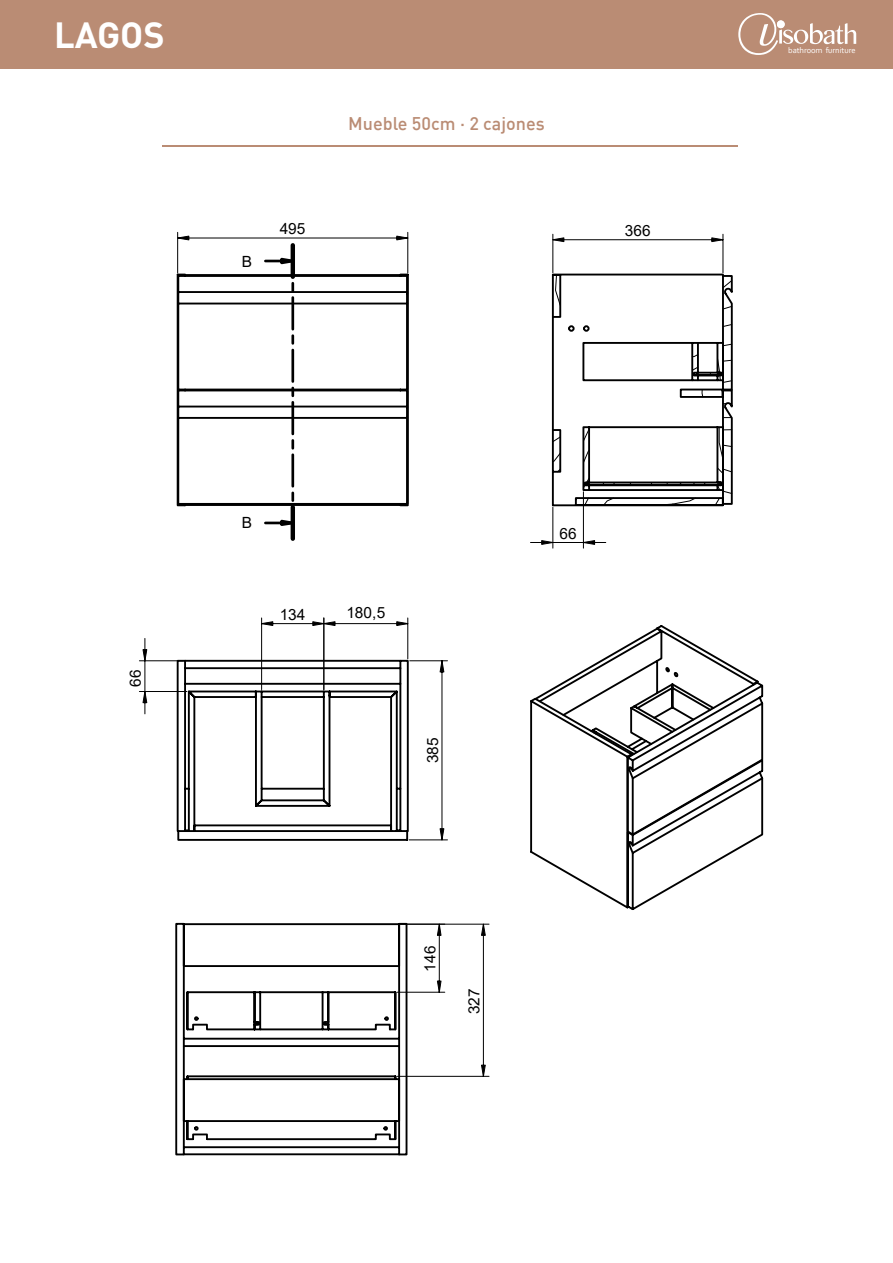
<style>
.page{position:relative;width:893px;height:1263px;background:#fff}
.page>*{position:absolute;margin:0;border:0;box-sizing:border-box;transform-origin:0 0}
.t1{font:700 36px "DIN Pro";color:#fff}
.t2{font:500 18px "DIN";color:#ba8c74}
.t3{font:15.45px "Arial";color:#000}
.t4{font:8.4px "Corbel";letter-spacing:-.01em;color:#fff}
</style>
<div class="page">
<div style="left:0;top:0;width:893px;height:68px;background:#ba8c74"></div>
<hr style="left:163px;top:145px;width:575px;height:1px;background:#ba8c74">
<svg style="left:738px;top:13px;width:118px;height:42px"></svg>
<div style="left:777px;top:20px;width:8px;height:8px;background:#fff;border-radius:50%"></div>
<svg style="left:175px;top:528px;width:582px;height:628px"></svg>
<svg style="left:625px;top:680px;width:139px;height:16px"></svg>
<svg style="left:528px;top:696px;width:236px;height:216px"></svg>
<hr style="left:291px;top:507px;width:4px;height:32px;background:#000">
<svg style="left:176px;top:232px;width:233px;height:296px"></svg>
<svg style="left:139px;top:637px;width:49px;height:78px"></svg>
<svg style="left:396px;top:918px;width:94px;height:164px"></svg>
<svg style="left:530px;top:233px;width:204px;height:316px"></svg>
<svg style="left:256px;top:617px;width:192px;height:228px"></svg>
<h1 class="t1" style="left:54px;top:10px;width:112px">LAGOS</h1>
<p class="t3" style="left:242px;top:250px;width:12px">B</p>
<p class="t3" style="left:280px;top:218px;width:27px">495</p>
<p class="t2" style="left:348px;top:112px;width:198px">Mueble 50cm · 2 cajones</p>
<p class="t3" style="left:625px;top:220px;width:27px">366</p>
<p class="t3" style="left:125px;top:687px;width:19px;rotate:-90deg">66</p>
<p class="t3" style="left:242px;top:512px;width:12px">B</p>
<p class="t3" style="left:280px;top:604px;width:27px">134</p>
<p class="t3" style="left:346px;top:601px;width:40px">180,5</p>
<p class="t3" style="left:422px;top:763px;width:27px;rotate:-90deg">385</p>
<p class="t3" style="left:419px;top:972px;width:28px;rotate:-90deg">146</p>
<p class="t3" style="left:463px;top:1014px;width:27px;rotate:-90deg">327</p>
<p class="t3" style="left:559px;top:522px;width:19px">66</p>
<p class="t4" style="left:788px;top:45px;width:69px">bathroom furniture</p>
</div>
